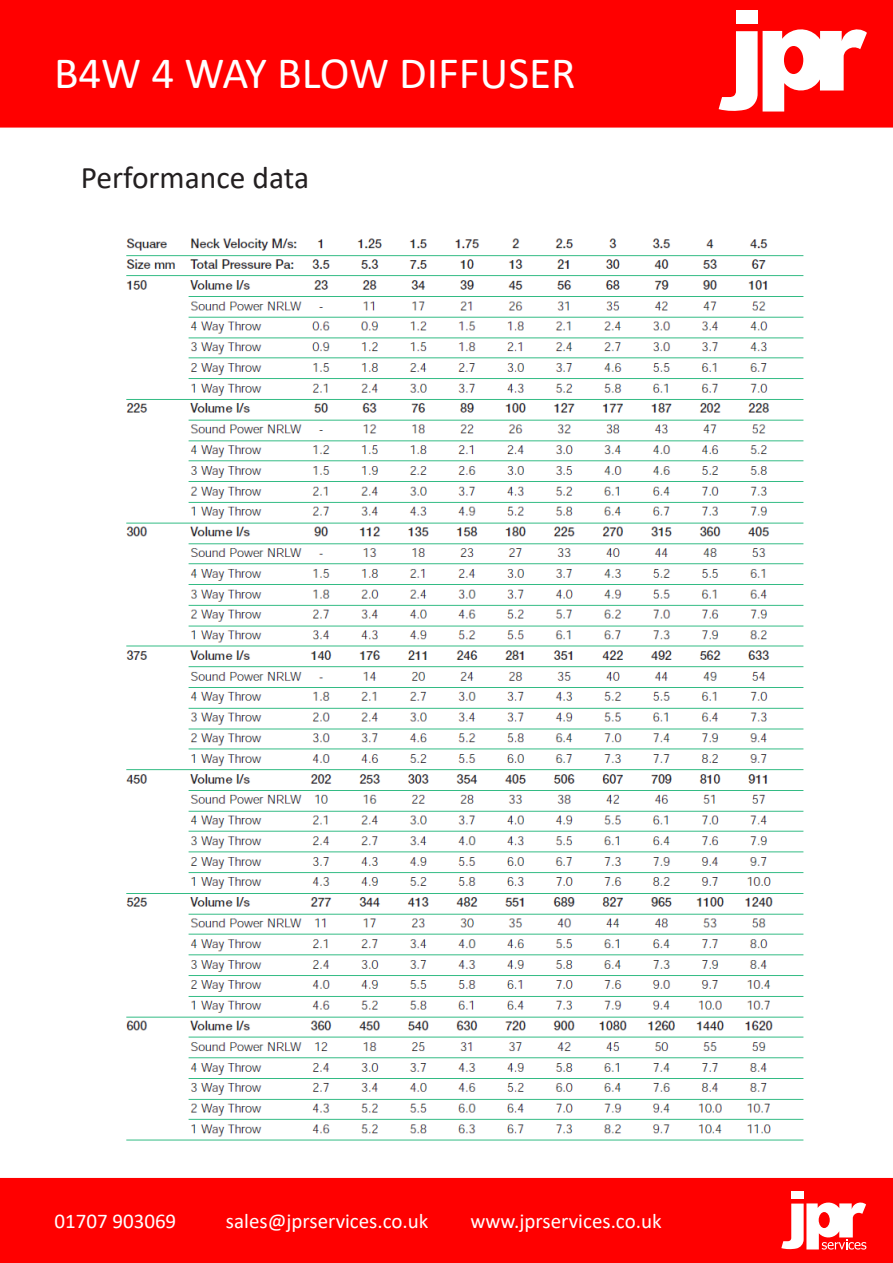
<style>
.page{position:relative;width:893px;height:1263px;background:#fff}
.page>*{position:absolute;margin:0;border:0;box-sizing:border-box;transform-origin:0 0}
.t1{font:45px "Calibri";color:#fff}
.t2{font:31.5px "Calibri";color:#231f20}
.t3{font:21px "Calibri";color:#fff}
</style>
<div class="page">
<div style="left:1px;top:1px;width:891px;height:126px;background:#f00"></div>
<div style="left:0;top:0;width:893px;height:128px;border:2px solid #f00"></div>
<svg style="left:719px;top:29px;width:148px;height:83px"></svg>
<div style="left:736px;top:10px;width:22px;height:13px;background:#fff"></div>
<div style="left:784px;top:46px;width:19px;height:28px;background:#f00;border-radius:50%"></div>
<div style="left:1px;top:1179px;width:891px;height:83px;background:#f00"></div>
<div style="left:0;top:1178px;width:893px;height:85px;border:2px solid #f00"></div>
<div style="left:791px;top:1191px;width:13px;height:8px;background:#fff"></div>
<svg style="left:781px;top:1202px;width:85px;height:47px"></svg>
<div style="left:819px;top:1212px;width:11px;height:16px;background:#f00;border-radius:50%"></div>
<img style="left:126px;top:238px;width:678px;height:903px">
<p class="t1" style="left:54px;top:42px;width:523px">B4W 4 WAY BLOW DIFFUSER</p>
<p class="t2" style="left:81px;top:156px;width:230px">Performance data</p>
<p class="t3" style="left:54px;top:1206px;width:123px">01707 903069</p>
<p class="t3" style="left:226px;top:1206px;width:204px">sales@jprservices.co.uk</p>
<p class="t3" style="left:470px;top:1206px;width:193px">www.jprservices.co.uk</p>
</div>
